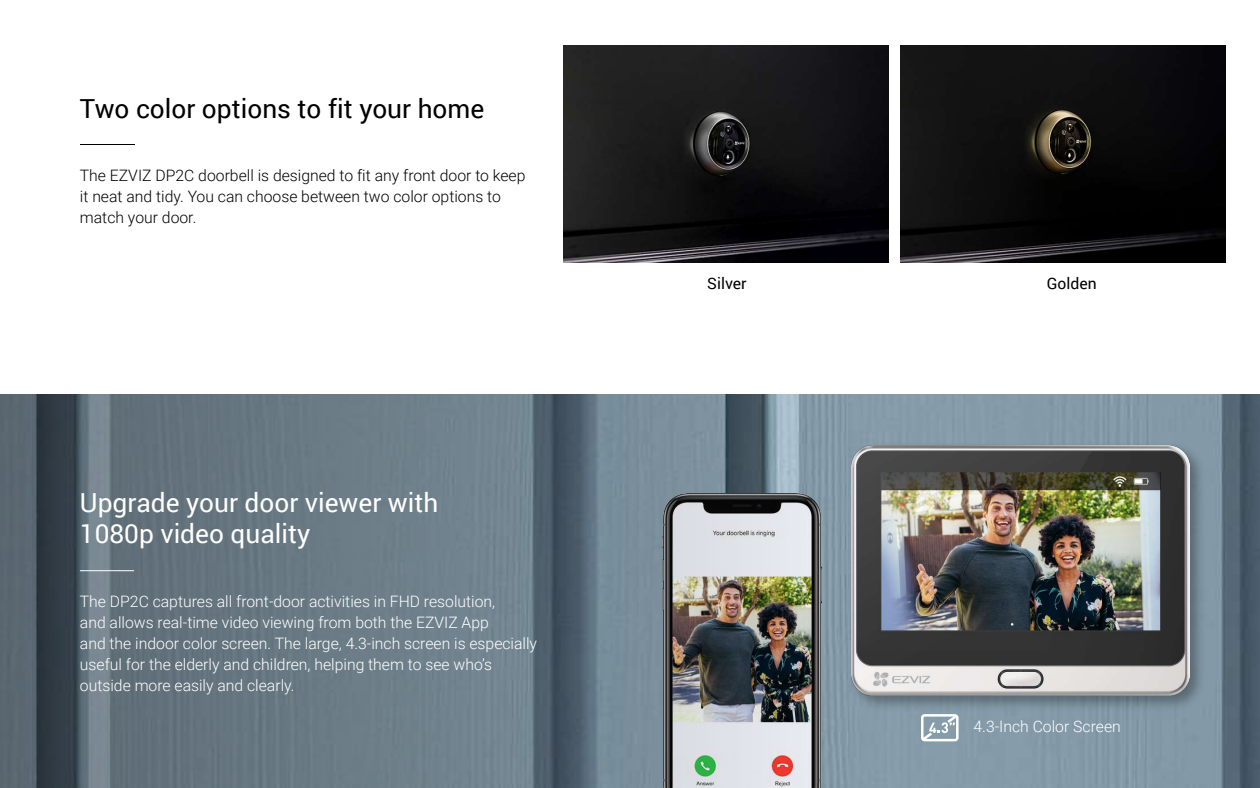
<style>
.page{position:relative;width:1260px;height:788px;background:#fff}
.page>*{position:absolute;margin:0;border:0;box-sizing:border-box;transform-origin:0 0}
.t1{font:26.25px/31.5px "Roboto";color:#fff}
.t2{font:26.25px "Roboto";color:#000}
.t3{font:300 15.75px/21px "Roboto";color:#fff}
.t4{font:300 15.75px/21px "Roboto";color:#000}
.t5{font:15.75px "Roboto";color:#000}
</style>
<div class="page">
<hr style="left:80px;top:144px;width:54px;height:1px;background:#000">
<svg style="left:0;top:394px;width:1260px;height:394px;background:#6d7c87"></svg>
<hr style="left:80px;top:570px;width:54px;height:1px;background:#fff">
<svg style="left:921px;top:715px;width:38px;height:26px"></svg>
<img style="left:844px;top:438px;width:365px;height:277px">
<img style="left:852px;top:445px;width:338px;height:251px">
<img style="left:564px;top:46px;width:325px;height:216px">
<img style="left:900px;top:46px;width:325px;height:216px">
<h1 class="t2" style="left:80px;top:91px;width:406px">Two color options to fit your home</h1>
<p class="t4" style="left:80px;top:164px;width:447px">The EZVIZ DP2C doorbell is designed to fit any front door to keep it neat and tidy. You can choose between two color options to match your door.</p>
<h1 class="t1" style="left:80px;top:486px;width:360px">Upgrade your door viewer with<br>1080p video quality</h1>
<p class="t3" style="left:80px;top:590px;width:459px">The DP2C captures all front-door activities in FHD resolution,<br>and allows real-time video viewing from both the EZVIZ App<br>and the indoor color screen. The large, 4.3-inch screen is especially useful for the elderly and children, helping them to see who’s outside more easily and clearly.</p>
<p class="t5" style="left:707px;top:272px;width:41px">Silver</p>
<p class="t5" style="left:1047px;top:272px;width:51px">Golden</p>
<p class="t3" style="left:974px;top:715px;width:149px">4.3-Inch Color Screen</p>
</div>
